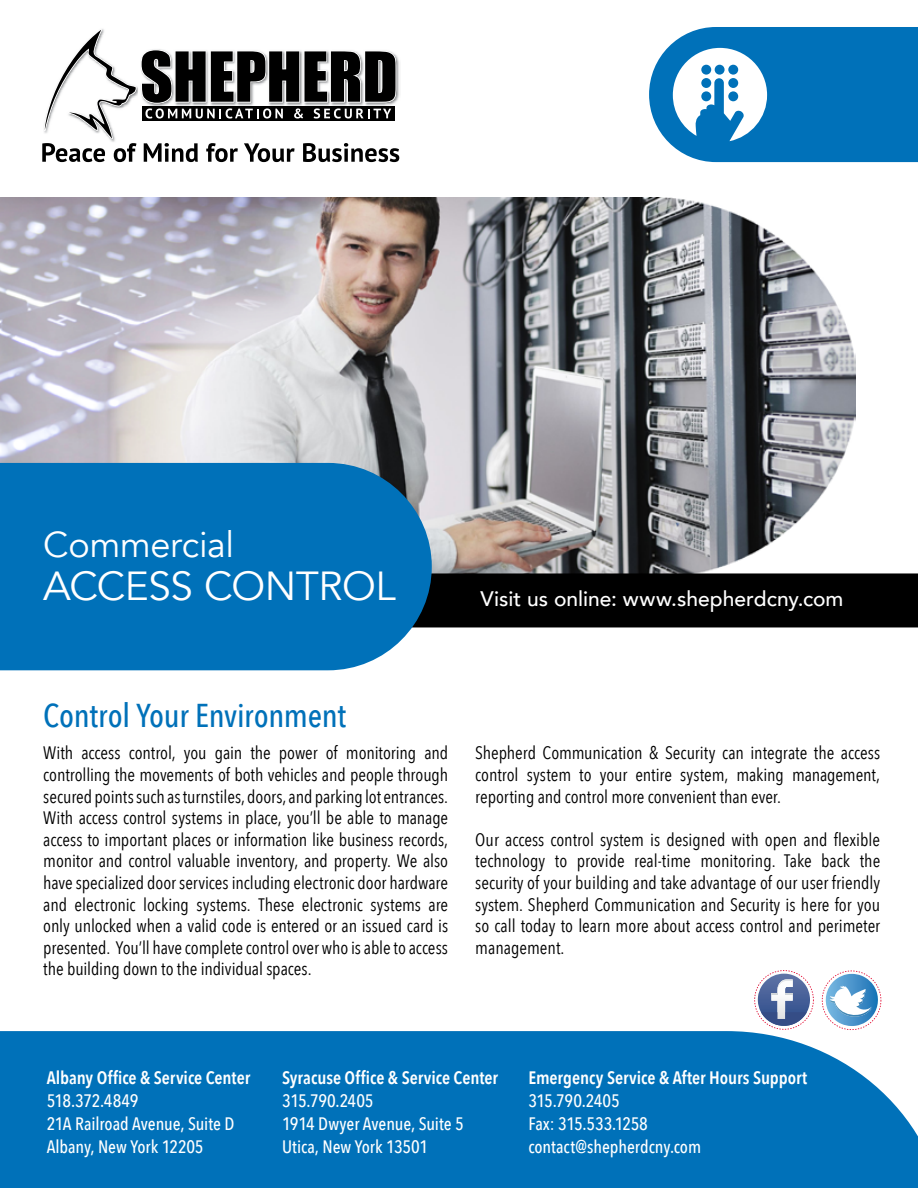
<style>
.page{position:relative;width:918px;height:1188px;background:#fff}
.page>*{position:absolute;margin:0;border:0;box-sizing:border-box;transform-origin:0 0}
.t1{font:40.5px "Avenir";letter-spacing:-.01em;color:#fff}
.t2{font:36px "Avenir";letter-spacing:-.005em;color:#fff}
.t3{font:500 33px "Avenir Next Condensed";letter-spacing:-.01em;color:#0071b9}
.t4{font:500 21px "Avenir";letter-spacing:.005em;color:#fff}
.t5{font:18px/21.6px "Avenir Next Condensed";letter-spacing:-.005em;color:#000;text-align:justify}
.t6{font:500 18px/22.8px "Avenir Next Condensed";letter-spacing:-.005em;color:#fff}
.t7{font:600 18px "Avenir Next Condensed";letter-spacing:-.005em;color:#fff}
</style>
<div class="page">
<img style="left:0;top:197px;width:856px;height:431px">
<div style="left:432px;top:573px;width:486px;height:54px;background:#000"></div>
<div style="left:0;top:1031px;width:918px;height:157px;background:#0071b9"></div>
<div style="left:0;top:463px;width:432px;height:207px;background:#0071b9"></div>
<svg style="left:649px;top:27px;width:269px;height:135px"></svg>
<svg style="left:42px;top:29px;width:357px;height:133px"></svg>
<svg style="left:754px;top:970px;width:60px;height:60px"></svg>
<svg style="left:822px;top:971px;width:59px;height:59px"></svg>
<h2 class="t2" style="left:43px;top:523px;width:192px">Commercial</h2>
<h1 class="t1" style="left:43px;top:562px;width:354px">ACCESS CONTROL</h1>
<p class="t4" style="left:481px;top:581px;width:364px">Visit us online: www.shepherdcny.com</p>
<h3 class="t3" style="left:43px;top:696px;width:305px">Control Your Environment</h3>
<p class="t5" style="left:43px;top:741px;width:406px">With access control, you gain the power of monitoring and controlling the movements of both vehicles and people through secured points such as turnstiles, doors, and parking lot entrances.<br>With access control systems in place, you’ll be able to manage access to important places or information like business records, monitor and control valuable inventory, and property. We also have specialized door services including electronic door hardware and electronic locking systems. These electronic systems are only unlocked when a valid code is entered or an issued card is presented. You’ll have complete control over who is able to access the building down to the individual spaces.</p>
<p class="t5" style="left:475px;top:741px;width:406px">Shepherd Communication &amp; Security can integrate the access control system to your entire system, making management, reporting and control more convenient than ever.</p>
<p class="t5" style="left:475px;top:828px;width:406px">Our access control system is designed with open and flexible technology to provide real-time monitoring. Take back the security of your building and take advantage of our user friendly system. Shepherd Communication and Security is here for you so call today to learn more about access control and perimeter management.</p>
<p class="t7" style="left:47px;top:1062px;width:205px">Albany Office &amp; Service Center</p>
<p class="t6" style="left:47px;top:1089px;width:189px">518.372.4849<br>21A Railroad Avenue, Suite D<br>Albany, New York 12205</p>
<p class="t7" style="left:282px;top:1062px;width:217px">Syracuse Office &amp; Service Center</p>
<p class="t6" style="left:282px;top:1089px;width:183px">315.790.2405<br>1914 Dwyer Avenue, Suite 5<br>Utica, New York 13501</p>
<p class="t7" style="left:528px;top:1062px;width:280px">Emergency Service &amp; After Hours Support</p>
<p class="t6" style="left:528px;top:1089px;width:174px">315.790.2405<br>Fax: 315.533.1258 contact@shepherdcny.com</p>
</div>
